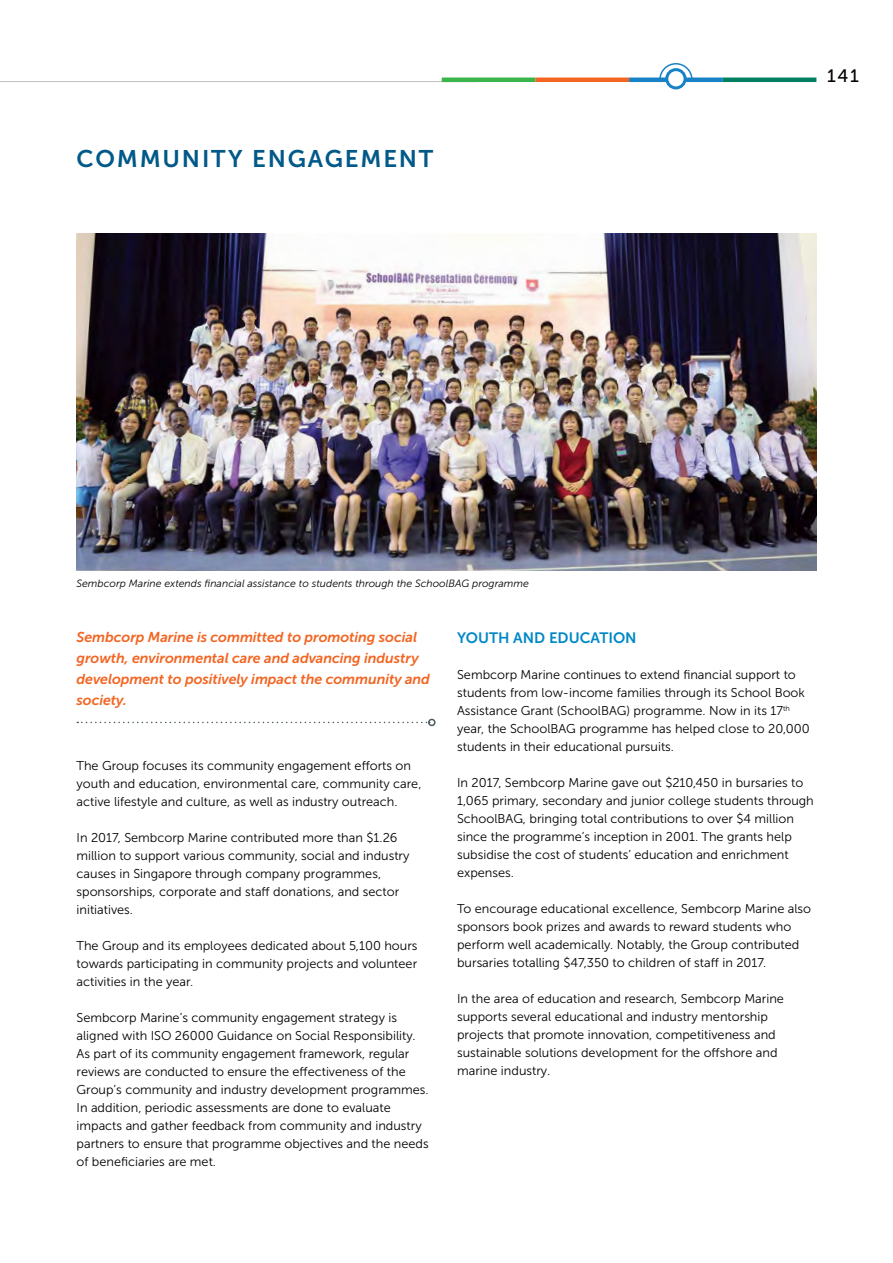
<style>
.page{position:relative;width:893px;height:1263px;background:#fff}
.page>*{position:absolute;margin:0;border:0;box-sizing:border-box;transform-origin:0 0}
.t1{font:24px "Museo Sans 700";letter-spacing:.075em;color:#005988}
.t2{font:18px "Museo Sans 500";color:#000}
.t3{font:15px "Museo Sans 700";color:#0088c7}
.t4{font:italic 14.25px/21px "Museo Sans 700";letter-spacing:-.005em;color:#f26522}
.t5{font:12.75px/18px "Museo Sans 300";color:#000}
.t6{font:italic 10.5px "Museo Sans 300";color:#000}
</style>
<div class="page">
<img style="left:77px;top:234px;width:739px;height:336px">
<svg style="left:77px;top:722px;width:351px;height:1px"></svg>
<div style="left:428px;top:719px;width:8px;height:7px;border:2px solid #495b5e;border-radius:50%"></div>
<svg style="left:658px;top:63px;width:35px;height:15px"></svg>
<hr style="left:0;top:81px;width:477px;height:1px;background:#bcbec0">
<hr style="left:442px;top:78px;width:93px;height:4px;background:#39b54a">
<hr style="left:535px;top:78px;width:94px;height:4px;background:#f26522">
<hr style="left:629px;top:78px;width:94px;height:4px;background:#1782c5">
<hr style="left:723px;top:78px;width:93px;height:4px;background:#008060">
<svg style="left:667px;top:70px;width:18px;height:18px"></svg>
<div style="left:665px;top:68px;width:22px;height:21px;border:3px solid #1782c5;border-radius:50%"></div>
<h1 class="t1" style="left:77px;top:145px;width:358px">COMMUNITY ENGAGEMENT</h1>
<h2 class="t2" style="left:827px;top:66px;width:33px">141</h2>
<p class="t6" style="left:77px;top:577px;width:454px">Sembcorp Marine extends financial assistance to students through the SchoolBAG programme</p>
<p class="t4" style="left:77px;top:627px;width:355px">Sembcorp Marine is committed to promoting social growth, environmental care and advancing industry development to positively impact the community and society.</p>
<p class="t3" style="left:457px;top:629px;width:181px">YOUTH AND EDUCATION</p>
<p class="t5" style="left:457px;top:665px;width:354px">Sembcorp Marine continues to extend financial support to students from low-income families through its School Book Assistance Grant (SchoolBAG) programme. Now in its 17<sup>th </sup>year, the SchoolBAG programme has helped close to 20,000 students in their educational pursuits.</p>
<p class="t5" style="left:457px;top:773px;width:358px">In 2017, Sembcorp Marine gave out $210,450 in bursaries to 1,065 primary, secondary and junior college students through SchoolBAG, bringing total contributions to over $4 million since the programme’s inception in 2001. The grants help subsidise the cost of students’ education and enrichment expenses.</p>
<p class="t5" style="left:457px;top:899px;width:356px">To encourage educational excellence, Sembcorp Marine also sponsors book prizes and awards to reward students who perform well academically. Notably, the Group contributed bursaries totalling $47,350 to children of staff in 2017.</p>
<p class="t5" style="left:457px;top:989px;width:328px">In the area of education and research, Sembcorp Marine supports several educational and industry mentorship projects that promote innovation, competitiveness and sustainable solutions development for the offshore and marine industry.</p>
<p class="t5" style="left:77px;top:756px;width:346px">The Group focuses its community engagement efforts on youth and education, environmental care, community care, active lifestyle and culture, as well as industry outreach.</p>
<p class="t5" style="left:77px;top:828px;width:334px">In 2017, Sembcorp Marine contributed more than $1.26 million to support various community, social and industry causes in Singapore through company programmes, sponsorships, corporate and staff donations, and sector initiatives.</p>
<p class="t5" style="left:77px;top:936px;width:343px;text-align:justify">The Group and its employees dedicated about 5,100 hours towards participating in community projects and volunteer activities in the year.</p>
<p class="t5" style="left:77px;top:1008px;width:354px">Sembcorp Marine’s community engagement strategy is aligned with ISO 26000 Guidance on Social Responsibility.<br>As part of its community engagement framework, regular reviews are conducted to ensure the effectiveness of the Group’s community and industry development programmes.<br>In addition, periodic assessments are done to evaluate impacts and gather feedback from community and industry partners to ensure that programme objectives and the needs of beneficiaries are met.</p>
</div>
